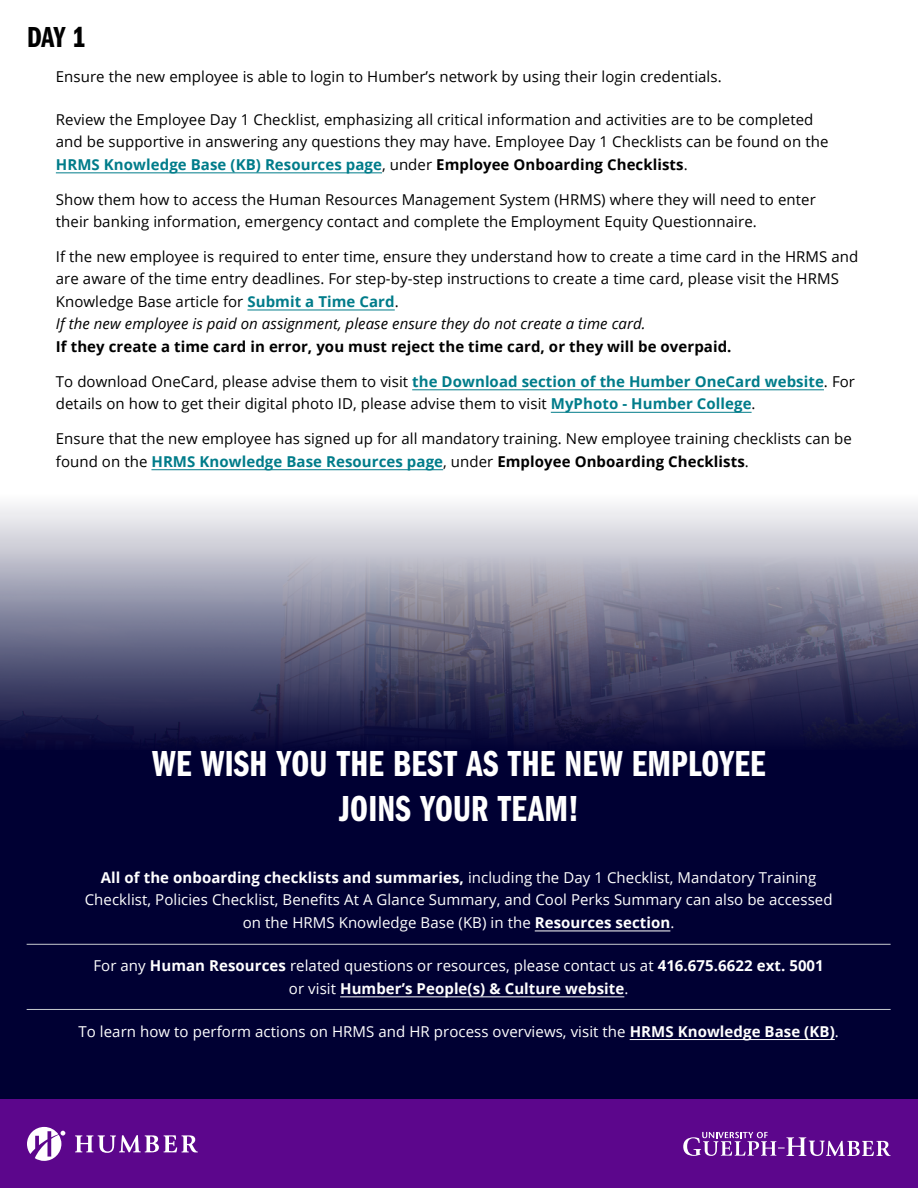
<style>
.page{position:relative;width:918px;height:1188px;background:#fff}
.page>*{position:absolute;margin:0;border:0;box-sizing:border-box;transform-origin:0 0}
.t1{font:37.5px/45px "Franklin Gothic URW Com Dem";letter-spacing:.005em;color:#fff;text-align:center}
.t2{font:30px "Franklin Gothic URW Com Dem";color:#000}
.p_-_description{font:15px/22.5px "Open Sans";letter-spacing:.005em;color:#000}
.p_-_footer{font:15px/22.5px "Open Sans";letter-spacing:.005em;color:#fff;text-align:center}
.p_-_footer-2{font:700 15px/22.5px "Open Sans";letter-spacing:.005em;color:#fff;text-align:center}
.s1{font-weight:700;color:#007c8a}
.s2{font-weight:700}
.s3{font-style:italic}
.s4{font-weight:400}
</style>
<div class="page">
<hr style="left:56px;top:172px;width:326px;height:1px;background:#007c8a">
<hr style="left:247px;top:310px;width:148px;height:1px;background:#007c8a">
<hr style="left:412px;top:389px;width:412px;height:1px;background:#007c8a">
<hr style="left:551px;top:412px;width:201px;height:1px;background:#007c8a">
<hr style="left:151px;top:469px;width:292px;height:1px;background:#007c8a">
<div style="left:0;top:751px;width:918px;height:349px;background:#003"></div>
<div style="left:0;top:1100px;width:918px;height:88px;background:#5c068c"></div>
<svg style="left:0;top:505px;width:918px;height:246px;background:#76768f"></svg>
<hr style="left:27px;top:944px;width:864px;height:1px;background:#c8ccd0">
<hr style="left:27px;top:1009px;width:864px;height:1px;background:#c8ccd0">
<hr style="left:535px;top:931px;width:135px;height:1px;background:#fff">
<hr style="left:340px;top:996px;width:284px;height:1px;background:#fff">
<hr style="left:630px;top:1039px;width:205px;height:1px;background:#fff">
<svg style="left:75px;top:1135px;width:123px;height:18px"></svg>
<svg style="left:27px;top:1127px;width:38px;height:34px"></svg>
<svg style="left:683px;top:1132px;width:208px;height:24px"></svg>
<h2 class="t2" style="left:27px;top:16px;width:60px">DAY 1</h2>
<p class="p_-_description" style="left:56px;top:65px;width:667px">Ensure the new employee is able to login to Humber’s network by using their login credentials.</p>
<p class="p_-_description" style="left:56px;top:108px;width:774px">Review the Employee Day 1 Checklist, emphasizing all critical information and activities are to be completed and be supportive in answering any questions they may have. Employee Day 1 Checklists can be found on the<br><span class="s1">HRMS Knowledge Base (KB) Resources page</span>, under <span class="s2">Employee Onboarding Checklists</span>.</p>
<p class="p_-_description" style="left:56px;top:188px;width:761px">Show them how to access the Human Resources Management System (HRMS) where they will need to enter their banking information, emergency contact and complete the Employment Equity Questionnaire.</p>
<p class="p_-_description" style="left:56px;top:245px;width:804px">If the new employee is required to enter time, ensure they understand how to create a time card in the HRMS and are aware of the time entry deadlines. For step-by-step instructions to create a time card, please visit the HRMS Knowledge Base article for <span class="s1">Submit a Time Card</span>.<br><span class="s3">If the new employee is paid on assignment, please ensure they do not create a time card.<br></span><span class="s2">If they create a time card in error, you must reject the time card, or they will be overpaid.</span></p>
<p class="p_-_description" style="left:56px;top:370px;width:801px">To download OneCard, please advise them to visit <span class="s1">the Download section of the Humber OneCard website</span>. For details on how to get their digital photo ID, please advise them to visit <span class="s1">MyPhoto - Humber College</span>.</p>
<p class="p_-_description" style="left:56px;top:427px;width:797px">Ensure that the new employee has signed up for all mandatory training. New employee training checklists can be found on the <span class="s1">HRMS Knowledge Base Resources page</span>, under <span class="s2">Employee Onboarding Checklists</span>.</p>
<h2 class="t1" style="left:152px;top:738px;width:615px">WE WISH YOU THE BEST AS THE NEW EMPLOYEE<br>JOINS YOUR TEAM!</h2>
<p class="p_-_footer" style="left:85px;top:866px;width:749px"><span class="s2">All of the onboarding checklists and summaries,</span> including the Day 1 Checklist, Mandatory Training<br>Checklist, Policies Checklist, Benefits At A Glance Summary, and Cool Perks Summary can also be accessed on the HRMS Knowledge Base (KB) in the <span class="s2">Resources section</span>.</p>
<p class="p_-_footer-2" style="left:93px;top:954px;width:732px"><span class="s4">For any</span> Human Resources <span class="s4">related questions or resources, please contact us at</span> 416.675.6622 ext. 5001 <span class="s4">or visit</span> Humber’s People(s) &amp; Culture website<span class="s4">.</span></p>
<p class="p_-_footer" style="left:78px;top:1019px;width:762px">To learn how to perform actions on HRMS and HR process overviews, visit the <span class="s2">HRMS Knowledge Base (KB)</span>.</p>
</div>
